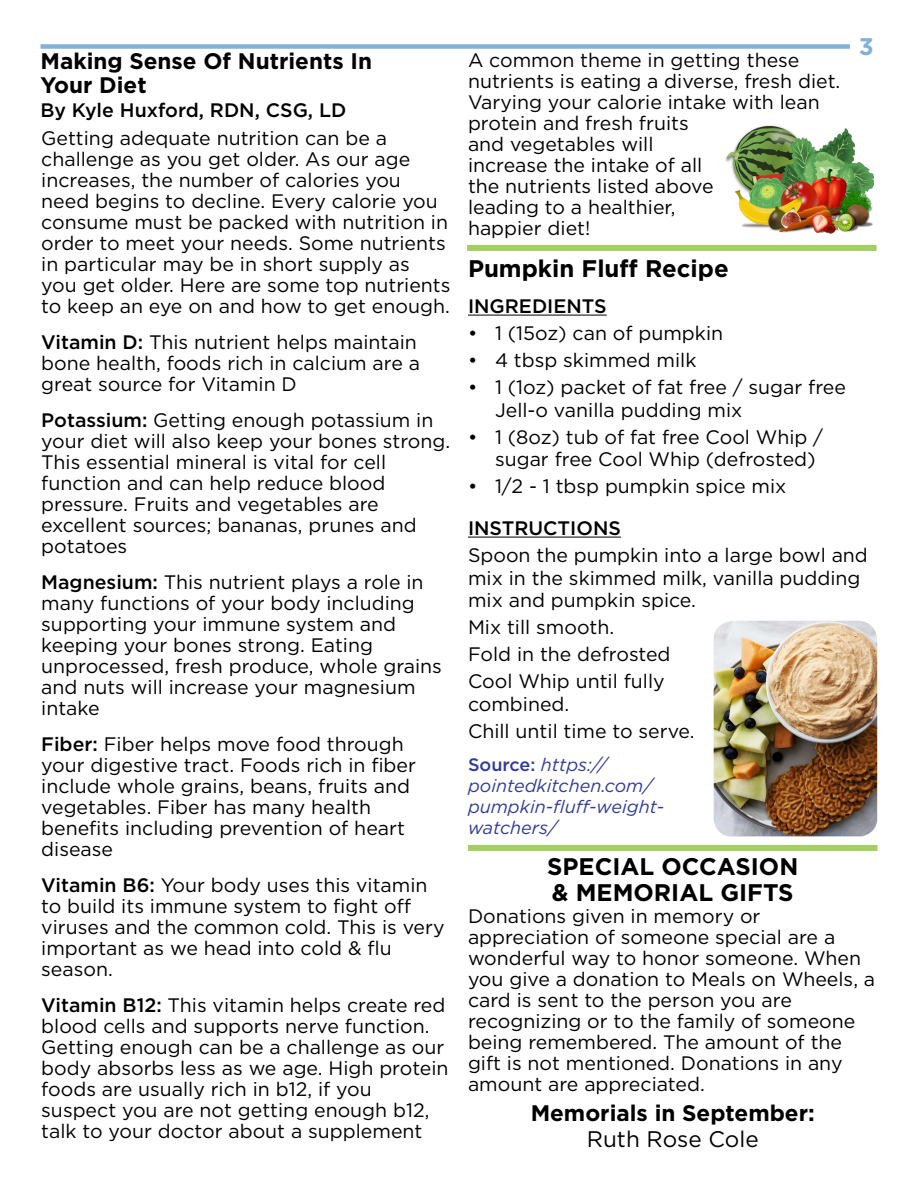
<style>
.page{position:relative;width:918px;height:1188px;background:#fff}
.page>*{position:absolute;margin:0;border:0;box-sizing:border-box;transform-origin:0 0}
.t1{font:700 24px/25.5px "Gotham";color:#000}
.t2{font:700 24px "Gotham";color:#80b2dc}
.t3{font:700 22.5px/24px "Gotham";color:#000}
.t4{font:22.5px "Gotham";color:#000}
.t5{font:19.5px/21px "Gotham";color:#000}
.t6{font:500 19.5px "Gotham";color:#000}
.t7{font:italic 18px/21px "Gotham";color:#303c98}
.s1{font-weight:500}
.s2{font-weight:500;font-style:normal}
</style>
<div class="page">
<div style="left:40px;top:44px;width:810px;height:5px;background:#80b2dc"></div>
<hr style="left:468px;top:315px;width:139px;height:1px;background:#000">
<hr style="left:468px;top:537px;width:153px;height:1px;background:#000">
<img style="left:725px;top:125px;width:148px;height:108px">
<img style="left:714px;top:621px;width:163px;height:215px">
<div style="left:468px;top:845px;width:410px;height:6px;background:#a3cf60"></div>
<div style="left:467px;top:245px;width:410px;height:6px;background:#a3cf60"></div>
<p class="t3" style="left:40px;top:49px;width:333px">Making Sense Of Nutrients In<br>Your Diet</p>
<p class="t5" style="left:41px;top:127px;width:411px">Getting adequate nutrition can be a challenge as you get older. As our age increases, the number of calories you need begins to decline. Every calorie you consume must be packed with nutrition in order to meet your needs. Some nutrients in particular may be in short supply as<br>you get older. Here are some top nutrients to keep an eye on and how to get enough.</p>
<p class="t5" style="left:41px;top:331px;width:380px"><span class="s1">Vitamin D:</span> This nutrient helps maintain bone health, foods rich in calcium are a great source for Vitamin D</p>
<p class="t5" style="left:41px;top:409px;width:410px"><span class="s1">Potassium:</span> Getting enough potassium in your diet will also keep your bones strong.<br>This essential mineral is vital for cell function and can help reduce blood pressure. Fruits and vegetables are excellent sources; bananas, prunes and potatoes</p>
<p class="t5" style="left:41px;top:571px;width:402px"><span class="s1">Magnesium:</span> This nutrient plays a role in many functions of your body including supporting your immune system and keeping your bones strong. Eating unprocessed, fresh produce, whole grains and nuts will increase your magnesium intake</p>
<p class="t5" style="left:41px;top:733px;width:376px"><span class="s1">Fiber:</span> Fiber helps move food through your digestive tract. Foods rich in fiber include whole grains, beans, fruits and vegetables. Fiber has many health benefits including prevention of heart disease</p>
<p class="t5" style="left:41px;top:874px;width:405px"><span class="s1">Vitamin B6:</span> Your body uses this vitamin to build its immune system to fight off viruses and the common cold. This is very important as we head into cold &amp; flu season.</p>
<p class="t5" style="left:41px;top:994px;width:409px"><span class="s1">Vitamin B12:</span> This vitamin helps create red blood cells and supports nerve function.<br>Getting enough can be a challenge as our body absorbs less as we age. High protein foods are usually rich in b12, if you suspect you are not getting enough b12, talk to your doctor about a supplement</p>
<p class="t6" style="left:40px;top:98px;width:307px">By Kyle Huxford, RDN, CSG, LD</p>
<p class="t5" style="left:468px;top:49px;width:374px">A common theme in getting these nutrients is eating a diverse, fresh diet.<br>Varying your calorie intake with lean protein and fresh fruits<br>and vegetables will<br>increase the intake of all<br>the nutrients listed above<br>leading to a healthier,<br>happier diet!</p>
<p class="t2" style="left:859px;top:31px;width:16px">3</p>
<p class="t1" style="left:468px;top:256px;width:262px">Pumpkin Fluff Recipe</p>
<p class="t6" style="left:468px;top:293px;width:140px">INGREDIENTS</p>
<p class="t5" style="left:468px;top:322px;width:257px">• 1 (15oz) can of pumpkin</p>
<p class="t5" style="left:468px;top:349px;width:230px">• 4 tbsp skimmed milk</p>
<p class="t5" style="left:495px;top:376px;width:353px;line-height:22.5px;text-indent:-27px">• 1 (1oz) packet of fat free / sugar free<br>Jell-o vanilla pudding mix</p>
<p class="t5" style="left:495px;top:425px;width:330px;line-height:22.5px;text-indent:-27px">• 1 (8oz) tub of fat free Cool Whip / sugar free Cool Whip (defrosted)</p>
<p class="t5" style="left:468px;top:475px;width:320px">• 1/2 - 1 tbsp pumpkin spice mix</p>
<p class="t6" style="left:468px;top:516px;width:154px">INSTRUCTIONS</p>
<p class="t5" style="left:468px;top:544px;width:401px;line-height:22.5px">Spoon the pumpkin into a large bowl and mix in the skimmed milk, vanilla pudding mix and pumpkin spice.</p>
<p class="t5" style="left:468px;top:613px;width:204px;line-height:27px">Mix till smooth.<br>Fold in the defrosted<br>Cool Whip until fully</p>
<p class="t5" style="left:468px;top:690px;width:228px;line-height:27px">combined.<br>Chill until time to serve.</p>
<p class="t7" style="left:468px;top:753px;width:198px"><span class="s2">Source:</span> https:// pointedkitchen.com/ pumpkin-fluff-weight&shy;watchers/</p>
<p class="t1" style="left:547px;top:854px;width:253px">SPECIAL OCCASION &amp; MEMORIAL GIFTS</p>
<p class="t5" style="left:468px;top:906px;width:409px">Donations given in memory or appreciation of someone special are a wonderful way to honor someone. When you give a donation to Meals on Wheels, a card is sent to the person you are recognizing or to the family of someone being remembered. The amount of the gift is not mentioned. Donations in any amount are appreciated.</p>
<p class="t3" style="left:531px;top:1101px;width:286px">Memorials in September:</p>
<p class="t4" style="left:587px;top:1125px;width:173px">Ruth Rose Cole</p>
</div>
